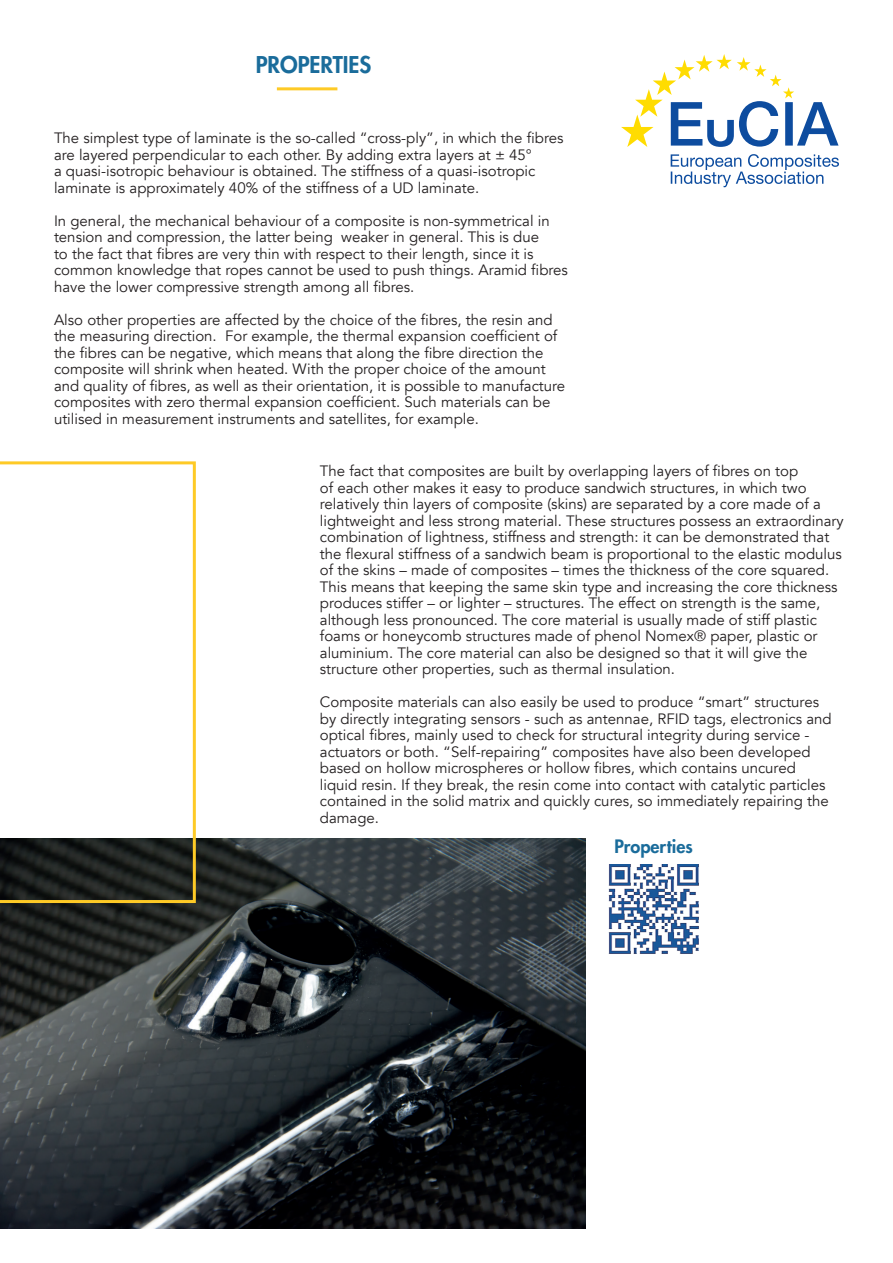
<style>
.page{position:relative;width:893px;height:1263px;background:#fff}
.page>*{position:absolute;margin:0;border:0;box-sizing:border-box;transform-origin:0 0}
.t1{font:800 22.5px "Futura Std";color:#1a6c9b}
.t2{font:800 18px "Futura Std";color:#1a6c9b}
.t3{font:15px/16.5px "Avenir";color:#231f20}
</style>
<div class="page">
<svg style="left:621px;top:54px;width:217px;height:93px"></svg>
<svg style="left:671px;top:154px;width:168px;height:33px"></svg>
<img style="left:0;top:838px;width:586px;height:391px">
<svg style="left:0;top:461px;width:196px;height:442px"></svg>
<hr style="left:277px;top:87px;width:60px;height:3px;background:#feca26">
<img style="left:608px;top:865px;width:91px;height:89px">
<h1 class="t1" style="left:256px;top:50px;width:117px">PROPERTIES</h1>
<p class="t3" style="left:54px;top:130px;width:511px">The simplest type of laminate is the so-called “cross-ply”, in which the fibres are layered perpendicular to each other. By adding extra layers at ± 45°<br>a quasi-isotropic behaviour is obtained. The stiffness of a quasi-isotropic laminate is approximately 40% of the stiffness of a UD laminate.</p>
<p class="t3" style="left:54px;top:212px;width:515px">In general, the mechanical behaviour of a composite is non-symmetrical in tension and compression, the latter being weaker in general. This is due<br>to the fact that fibres are very thin with respect to their length, since it is common knowledge that ropes cannot be used to push things. Aramid fibres have the lower compressive strength among all fibres.</p>
<p class="t3" style="left:54px;top:311px;width:513px">Also other properties are affected by the choice of the fibres, the resin and the measuring direction. For example, the thermal expansion coefficient of the fibres can be negative, which means that along the fibre direction the composite will shrink when heated. With the proper choice of the amount and quality of fibres, as well as their orientation, it is possible to manufacture composites with zero thermal expansion coefficient. Such materials can be utilised in measurement instruments and satellites, for example.</p>
<p class="t3" style="left:320px;top:463px;width:525px">The fact that composites are built by overlapping layers of fibres on top<br>of each other makes it easy to produce sandwich structures, in which two relatively thin layers of composite (skins) are separated by a core made of a lightweight and less strong material. These structures possess an extraordinary combination of lightness, stiffness and strength: it can be demonstrated that the flexural stiffness of a sandwich beam is proportional to the elastic modulus of the skins – made of composites – times the thickness of the core squared.<br>This means that keeping the same skin type and increasing the core thickness produces stiffer – or lighter – structures. The effect on strength is the same, although less pronounced. The core material is usually made of stiff plastic foams or honeycomb structures made of phenol Nomex® paper, plastic or aluminium. The core material can also be designed so that it will give the structure other properties, such as thermal insulation.</p>
<p class="t3" style="left:320px;top:694px;width:513px">Composite materials can also easily be used to produce “smart” structures by directly integrating sensors - such as antennae, RFID tags, electronics and optical fibres, mainly used to check for structural integrity during service - actuators or both. “Self-repairing” composites have also been developed based on hollow microspheres or hollow fibres, which contains uncured liquid resin. If they break, the resin come into contact with catalytic particles contained in the solid matrix and quickly cures, so immediately repairing the damage.</p>
<p class="t2" style="left:614px;top:835px;width:80px">Properties</p>
</div>
